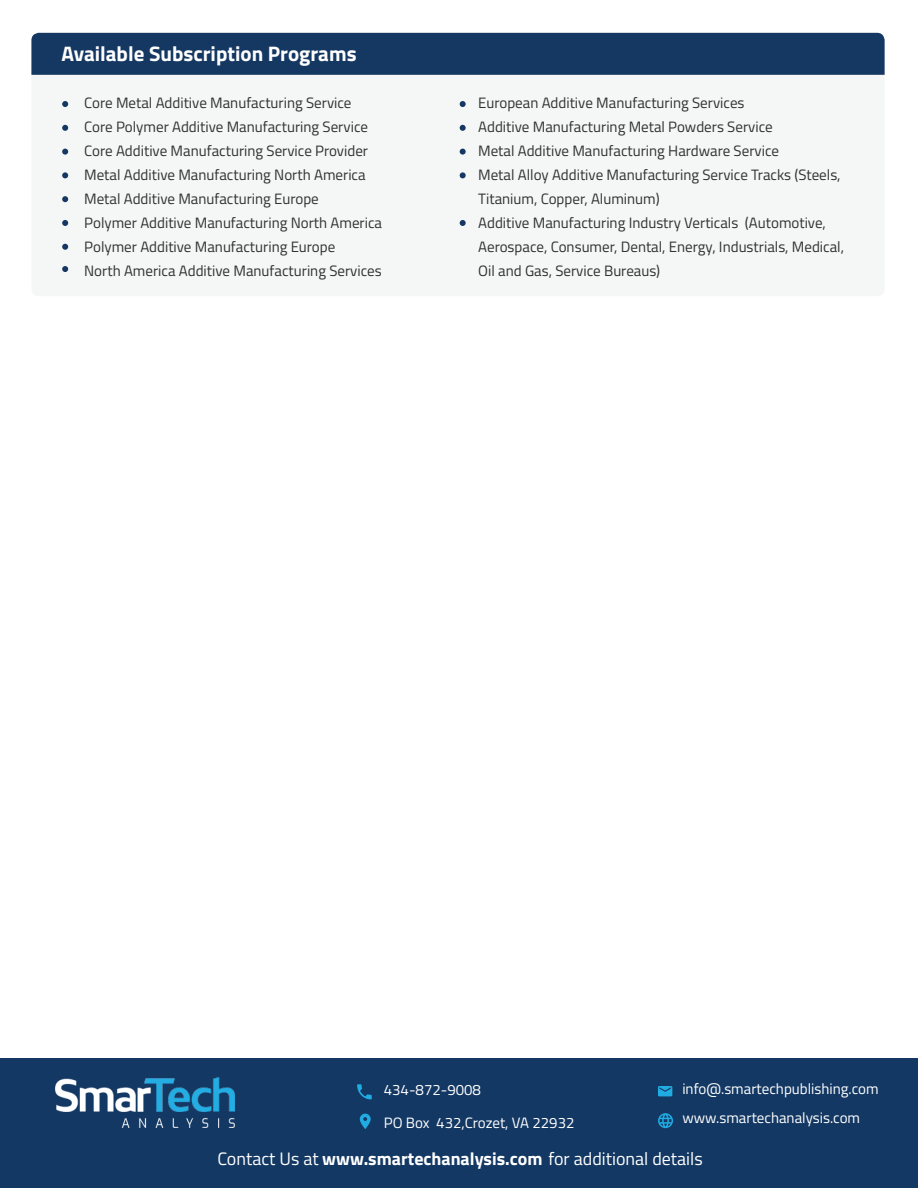
<style>
.page{position:relative;width:918px;height:1188px;background:#fff}
.page>*{position:absolute;margin:0;border:0;box-sizing:border-box;transform-origin:0 0}
.t1{font:700 21px "Titillium Web";color:#fff}
.t2{font:18px "Titillium Web";color:#fff}
.t3{font:15px/24px "Titillium Web";color:#303232}
.t4{font:15px/32.4px "Titillium Web";color:#fff}
.s1{font-weight:700}
</style>
<div class="page">
<div style="left:31px;top:33px;width:854px;height:42px;background:#153862"></div>
<svg style="left:62px;top:101px;width:6px;height:6px"></svg>
<svg style="left:62px;top:196px;width:6px;height:6px"></svg>
<svg style="left:62px;top:149px;width:6px;height:6px"></svg>
<svg style="left:62px;top:244px;width:6px;height:6px"></svg>
<svg style="left:62px;top:125px;width:6px;height:6px"></svg>
<svg style="left:62px;top:220px;width:6px;height:6px"></svg>
<svg style="left:62px;top:172px;width:6px;height:6px"></svg>
<svg style="left:62px;top:266px;width:6px;height:6px"></svg>
<svg style="left:460px;top:101px;width:6px;height:6px"></svg>
<svg style="left:460px;top:149px;width:6px;height:6px"></svg>
<svg style="left:460px;top:125px;width:6px;height:6px"></svg>
<svg style="left:460px;top:220px;width:6px;height:6px"></svg>
<svg style="left:460px;top:172px;width:6px;height:6px"></svg>
<div style="left:0;top:1058px;width:918px;height:130px;background:#133863"></div>
<svg style="left:360px;top:1114px;width:11px;height:15px"></svg>
<svg style="left:658px;top:1086px;width:14px;height:10px"></svg>
<svg style="left:357px;top:1084px;width:15px;height:15px"></svg>
<svg style="left:658px;top:1113px;width:15px;height:15px"></svg>
<img style="left:55px;top:1078px;width:179px;height:50px">
<h1 class="t1" style="left:61px;top:37px;width:297px">Available Subscription Programs</h1>
<p class="t3" style="left:84px;top:90px;width:299px">Core Metal Additive Manufacturing Service Core Polymer Additive Manufacturing Service Core Additive Manufacturing Service Provider Metal Additive Manufacturing North America Metal Additive Manufacturing Europe<br>Polymer Additive Manufacturing North America Polymer Additive Manufacturing Europe<br>North America Additive Manufacturing Services</p>
<p class="t3" style="left:478px;top:90px;width:367px">European Additive Manufacturing Services<br>Additive Manufacturing Metal Powders Service<br>Metal Additive Manufacturing Hardware Service<br>Metal Alloy Additive Manufacturing Service Tracks (Steels, Titanium, Copper, Aluminum)<br>Additive Manufacturing Industry Verticals (Automotive, Aerospace, Consumer, Dental, Energy, Industrials, Medical, Oil and Gas, Service Bureaus)</p>
<p class="t4" style="left:384px;top:1073px;width:192px">434-872-9008<br>PO Box 432,Crozet, VA 22932</p>
<p class="t4" style="left:682px;top:1072px;width:198px">info@.smartechpublishing.com</p>
<p class="t4" style="left:682px;top:1101px;width:179px">www.smartechanalysis.com</p>
<p class="t2" style="left:217px;top:1146px;width:487px">Contact Us at <span class="s1">www.smartechanalysis.com</span> for additional details</p>
</div>
